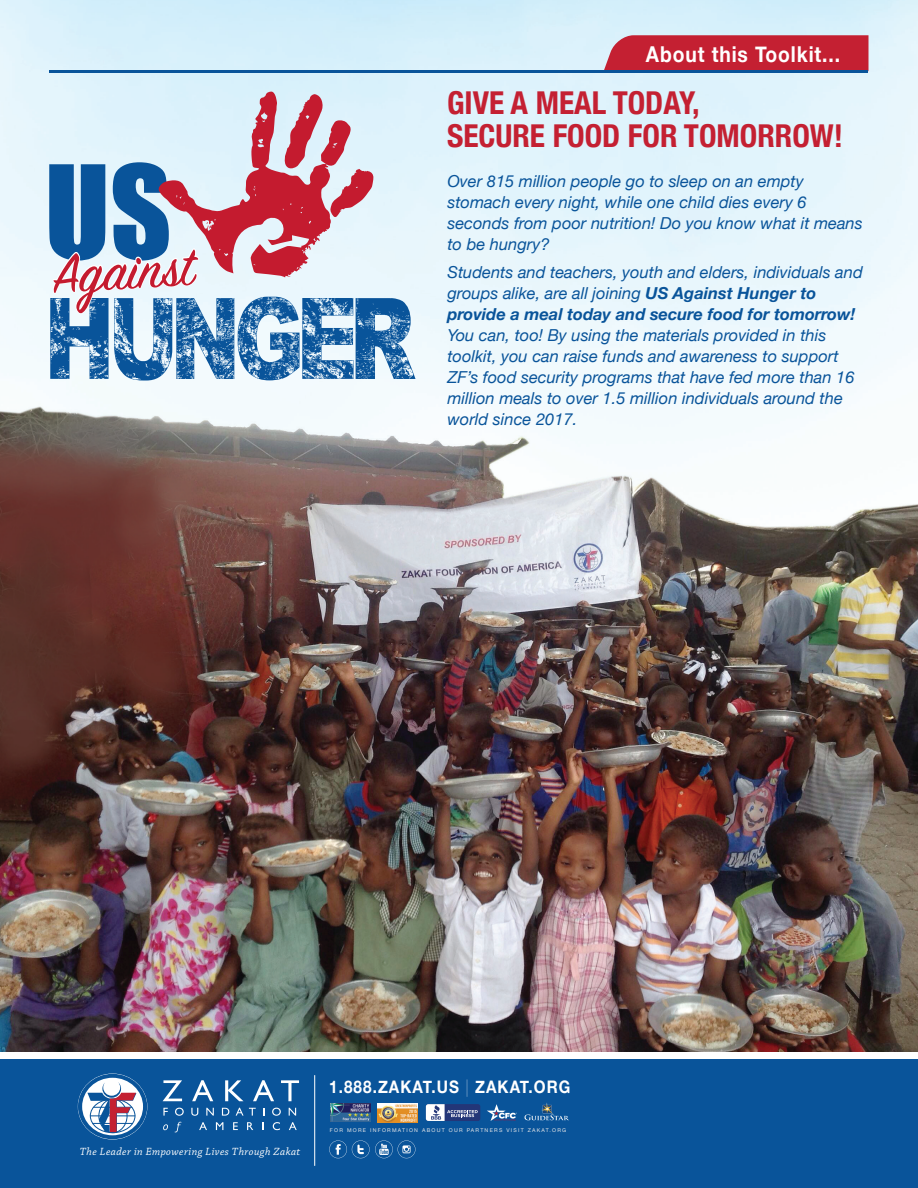
<style>
.page{position:relative;width:918px;height:1188px;background:#fff}
.page>*{position:absolute;margin:0;border:0;box-sizing:border-box;transform-origin:0 0}
.t1{font:700 condensed 31.5px/33px "Helvetica Neue";color:#c42032}
.t2{font:700 21.9px "Helvetica Neue";letter-spacing:.045em;color:#fff;scale:.88 1}
.t3{font:700 17.25px "Helvetica Neue";letter-spacing:.07em;color:#fff;scale:.88 1}
.t4{font:italic 16.5px/21px "Helvetica Neue";color:#09549a}
.t5{font:italic 10.95px "Chaparral Pro";letter-spacing:.035em;color:#fff}
.t6{font:5.25px "Helvetica Neue LT Std";letter-spacing:.24em;color:#e6e7e9}
.s1{font-weight:700}
.s2{font-weight:200}
</style>
<div class="page">
<img style="left:0;top:0;width:918px;height:1052px">
<div style="left:604px;top:35px;width:264px;height:35px;background:#c42032"></div>
<hr style="left:50px;top:70px;width:818px;height:2px;background:#09549a">
<div style="left:0;top:1060px;width:918px;height:128px;background:#09549a"></div>
<svg style="left:49px;top:91px;width:367px;height:290px;background:#acb0c8"></svg>
<svg style="left:163px;top:1080px;width:19px;height:21px"></svg>
<svg style="left:192px;top:1080px;width:21px;height:21px"></svg>
<svg style="left:225px;top:1080px;width:18px;height:21px"></svg>
<svg style="left:253px;top:1080px;width:21px;height:21px"></svg>
<svg style="left:281px;top:1080px;width:18px;height:21px"></svg>
<svg style="left:163px;top:1108px;width:5px;height:8px"></svg>
<svg style="left:175px;top:1108px;width:9px;height:8px"></svg>
<svg style="left:191px;top:1108px;width:7px;height:8px"></svg>
<svg style="left:206px;top:1108px;width:8px;height:8px"></svg>
<svg style="left:222px;top:1108px;width:7px;height:8px"></svg>
<svg style="left:236px;top:1108px;width:20px;height:8px"></svg>
<svg style="left:272px;top:1108px;width:9px;height:8px"></svg>
<svg style="left:289px;top:1108px;width:7px;height:8px"></svg>
<svg style="left:163px;top:1124px;width:5px;height:6px"></svg>
<svg style="left:175px;top:1122px;width:6px;height:10px"></svg>
<svg style="left:199px;top:1122px;width:8px;height:8px"></svg>
<svg style="left:216px;top:1122px;width:7px;height:8px"></svg>
<svg style="left:233px;top:1122px;width:5px;height:8px"></svg>
<svg style="left:247px;top:1122px;width:6px;height:8px"></svg>
<svg style="left:273px;top:1122px;width:7px;height:8px"></svg>
<svg style="left:289px;top:1122px;width:8px;height:8px"></svg>
<svg style="left:78px;top:1074px;width:69px;height:65px"></svg>
<div style="left:82px;top:1078px;width:61px;height:57px;background:#fff;border-radius:50%"></div>
<svg style="left:87px;top:1082px;width:49px;height:51px"></svg>
<img style="left:377px;top:1104px;width:41px;height:18px">
<svg style="left:487px;top:1104px;width:30px;height:17px"></svg>
<svg style="left:525px;top:1103px;width:44px;height:17px"></svg>
<img style="left:330px;top:1103px;width:40px;height:19px">
<div style="left:426px;top:1104px;width:54px;height:17px;background:#233678;border-radius:2px"></div>
<svg style="left:426px;top:1104px;width:52px;height:17px"></svg>
<hr style="left:314px;top:1075px;width:1px;height:91px;background:#fff">
<svg style="left:329px;top:1140px;width:86px;height:18px"></svg>
<h2 class="t2" style="left:646px;top:37px;width:222px">About this Toolkit...</h2>
<h1 class="t1" style="left:447px;top:85px;width:398px">GIVE A MEAL TODAY,<br>SECURE FOOD FOR TOMORROW!</h1>
<p class="t4" style="left:447px;top:171px;width:417px">Over 815 million people go to sleep on an empty stomach every night, while one child dies every 6 seconds from poor nutrition! Do you know what it means to be hungry?</p>
<p class="t4" style="left:447px;top:263px;width:417px">Students and teachers, youth and elders, individuals and groups alike, are all joining <span class="s1">US Against Hunger to provide a meal today and secure food for tomorrow!</span></p>
<p class="t4" style="left:447px;top:326px;width:409px">You can, too! By using the materials provided in this toolkit, you can raise funds and awareness to support ZF s’ food security programs that have fed more than 16 million meals to over 1.5 million individuals around the world since 2017.</p>
<p class="t5" style="left:80px;top:1146px;width:222px">The Leader in Empowering Lives Through Zakat</p>
<p class="t3" style="left:329px;top:1073px;width:276px">1.888.ZAKAT.US <span class="s2">|</span> ZAKAT.ORG</p>
<p class="t6" style="left:330px;top:1127px;width:15px">FOR</p>
<p class="t6" style="left:347px;top:1127px;width:21px">MORE</p>
<p class="t6" style="left:370px;top:1127px;width:49px">INFORMATION</p>
<p class="t6" style="left:422px;top:1127px;width:24px">ABOUT</p>
<p class="t6" style="left:449px;top:1127px;width:15px">OUR</p>
<p class="t6" style="left:467px;top:1127px;width:37px">PARTNERS</p>
<p class="t6" style="left:506px;top:1127px;width:19px">VISIT</p>
<p class="t6" style="left:528px;top:1127px;width:40px">ZAKAT.ORG</p>
</div>
